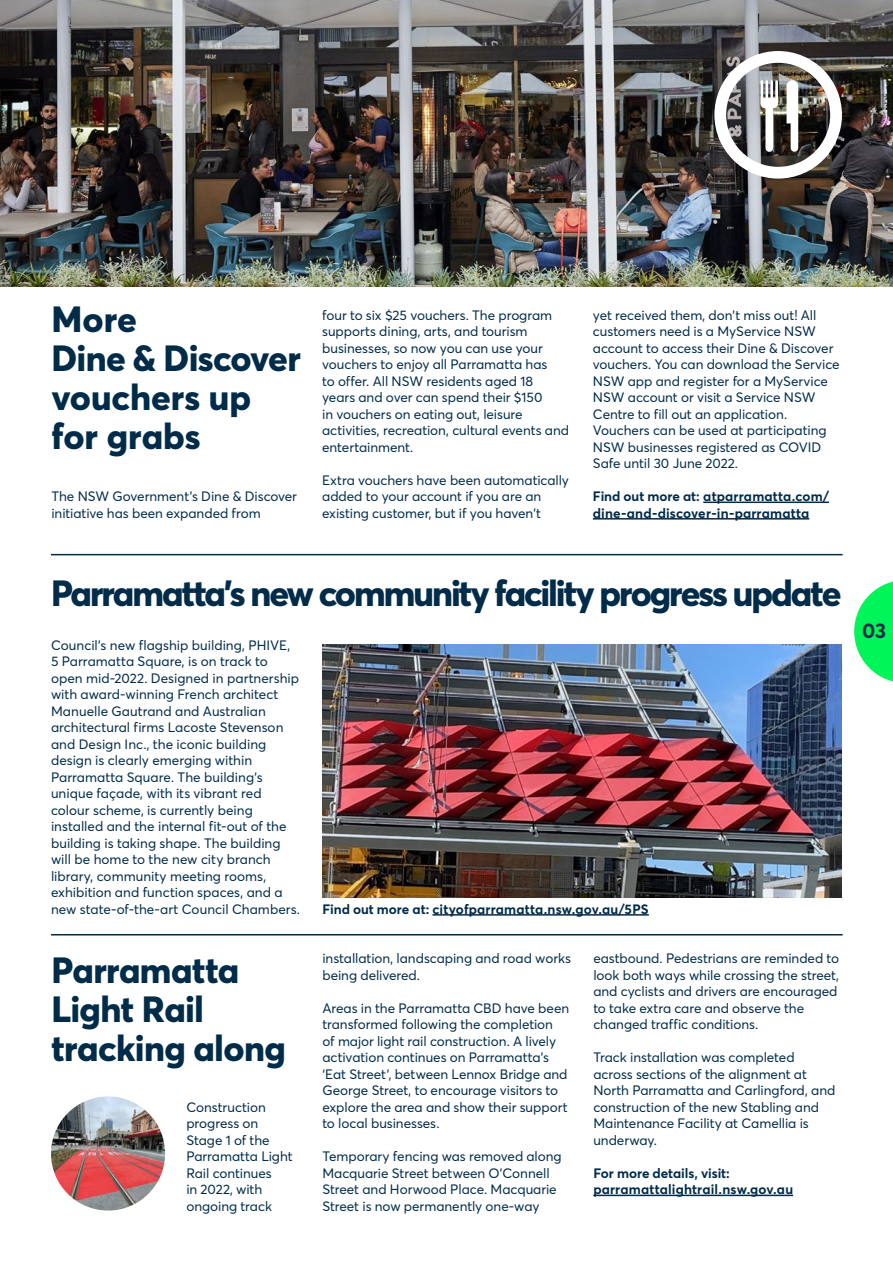
<style>
.page{position:relative;width:893px;height:1263px;background:#fff}
.page>*{position:absolute;margin:0;border:0;box-sizing:border-box;transform-origin:0 0}
.t1{font:800 36px "Parramatta";letter-spacing:-.055em;color:#002b49}
.t2{font:800 36px/39px "Parramatta";letter-spacing:-.005em;color:#002b49}
.t3{font:800 36px/39px "Parramatta";letter-spacing:-.025em;color:#002b49}
.t4{font:700 21px "Parramatta";color:#002b49}
.t5{font:13.5px/16.5px "Parramatta";color:#002b49}
.t6{font:700 13.5px/16.5px "Parramatta";letter-spacing:.01em;color:#002b49}
</style>
<div class="page">
<hr style="left:51px;top:934px;width:792px;height:1px;background:#002b49">
<hr style="left:51px;top:554px;width:792px;height:1px;background:#002b49">
<hr style="left:703px;top:501px;width:126px;height:2px;background:#002b49">
<hr style="left:593px;top:518px;width:216px;height:1px;background:#002b49">
<hr style="left:432px;top:914px;width:217px;height:1px;background:#002b49">
<hr style="left:593px;top:1194px;width:200px;height:2px;background:#002b49">
<img style="left:0;top:0;width:893px;height:287px">
<svg style="left:714px;top:51px;width:128px;height:128px"></svg>
<svg style="left:854px;top:581px;width:39px;height:101px"></svg>
<img style="left:322px;top:644px;width:520px;height:253px">
<img style="left:51px;top:1096px;width:114px;height:114px;border-radius:57px">
<h2 class="t2" style="left:51px;top:298px;width:251px">More<br>Dine &amp; Discover vouchers up for grabs</h2>
<p class="t5" style="left:51px;top:487px;width:247px">The NSW Government’s Dine &amp; Discover initiative has been expanded from</p>
<p class="t5" style="left:322px;top:306px;width:248px">four to six $25 vouchers. The program supports dining, arts, and tourism businesses, so now you can use your vouchers to enjoy all Parramatta has<br>to offer. All NSW residents aged 18 years and over can spend their $150<br>in vouchers on eating out, leisure activities, recreation, cultural events and entertainment.</p>
<p class="t5" style="left:322px;top:471px;width:248px">Extra vouchers have been automatically added to your account if you are an existing customer, but if you haven’t</p>
<p class="t5" style="left:593px;top:306px;width:248px">yet received them, don’t miss out! All customers need is a MyService NSW account to access their Dine &amp; Discover vouchers. You can download the Service NSW app and register for a MyService NSW account or visit a Service NSW Centre to fill out an application.<br>Vouchers can be used at participating NSW businesses registered as COVID Safe until 30 June 2022.</p>
<p class="t6" style="left:593px;top:487px;width:238px">Find out more at: atparramatta.com/ dine-and-discover-in-parramatta</p>
<h2 class="t1" style="left:51px;top:568px;width:792px">Parramatta’s new community facility progress update</h2>
<p class="t5" style="left:51px;top:636px;width:250px">Council’s new flagship building, PHIVE, 5 Parramatta Square, is on track to open mid-2022. Designed in partnership with award-winning French architect Manuelle Gautrand and Australian architectural firms Lacoste Stevenson and Design Inc., the iconic building design is clearly emerging within Parramatta Square. The building’s unique façade, with its vibrant red colour scheme, is currently being installed and the internal fit-out of the building is taking shape. The building will be home to the new city branch library, community meeting rooms, exhibition and function spaces, and a new state-of-the-art Council Chambers.</p>
<p class="t6" style="left:322px;top:900px;width:328px">Find out more at: cityofparramatta.nsw.gov.au/5PS</p>
<h2 class="t3" style="left:51px;top:949px;width:236px">Parramatta<br>Light Rail tracking along</h2>
<p class="t5" style="left:186px;top:1098px;width:108px">Construction progress on<br>Stage 1 of the<br>Parramatta Light<br>Rail continues<br>in 2022, with ongoing track</p>
<p class="t5" style="left:322px;top:949px;width:250px">installation, landscaping and road works being delivered.</p>
<p class="t5" style="left:322px;top:999px;width:248px">Areas in the Parramatta CBD have been transformed following the completion<br>of major light rail construction. A lively activation continues on Parramatta’s ‘Eat Street’, between Lennox Bridge and George Street, to encourage visitors to explore the area and show their support to local businesses.</p>
<p class="t5" style="left:322px;top:1147px;width:241px">Temporary fencing was removed along Macquarie Street between O’Connell Street and Horwood Place. Macquarie Street is now permanently one-way</p>
<p class="t5" style="left:593px;top:949px;width:247px">eastbound. Pedestrians are reminded to look both ways while crossing the street, and cyclists and drivers are encouraged to take extra care and observe the changed traffic conditions.</p>
<p class="t5" style="left:593px;top:1048px;width:244px">Track installation was completed across sections of the alignment at<br>North Parramatta and Carlingford, and construction of the new Stabling and<br>Maintenance Facility at Camellia is underway.</p>
<p class="t6" style="left:593px;top:1164px;width:201px">For more details, visit: parramattalightrail.nsw.gov.au</p>
<h2 class="t4" style="left:862px;top:616px;width:25px">03</h2>
</div>
